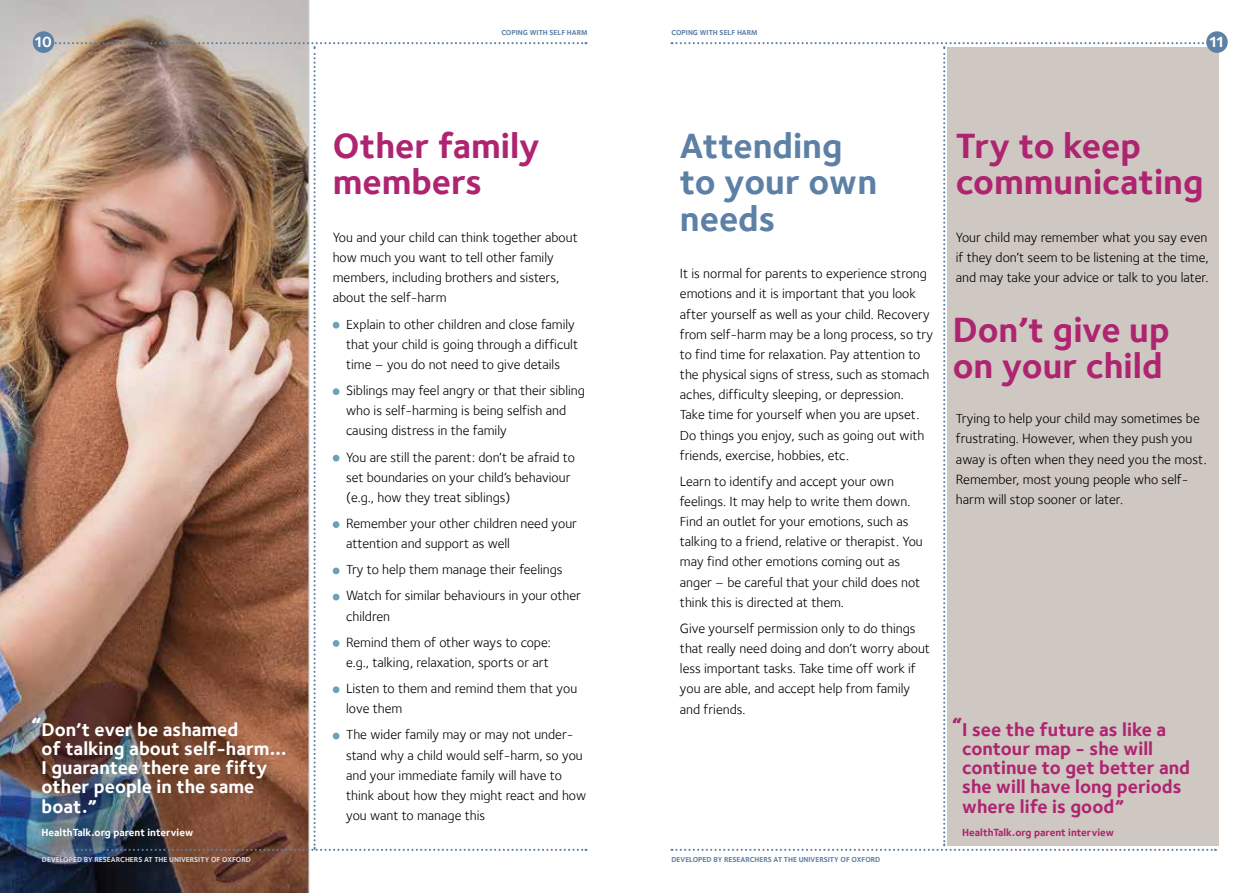
<style>
.page{position:relative;width:1259px;height:893px;background:#fff}
.page>*{position:absolute;margin:0;border:0;box-sizing:border-box;transform-origin:0 0}
.t1{font:700 36px/36px "Foundry Sterling";color:#ae2470}
.t2{font:700 36px/36px "Foundry Sterling";color:#5c80a6}
.t3{font:700 21.15px "Foundry Sterling";color:#fff}
.t4{font:700 21.15px "Foundry Sterling";color:#ae2470}
.t5{font:700 19.05px/19.4px "Foundry Sterling";color:#ae2470}
.t6{font:700 19.05px/19.4px "Foundry Sterling";color:#fff}
.t7{font:700 15.15px "Foundry Sterling";color:#fff}
.t8{font:13.8px/20.1px "Foundry Sterling";color:#000}
.t9{font:700 10.65px "Foundry Sterling";color:#fff}
.t10{font:700 10.65px "Foundry Sterling";color:#ae2470}
.t11{font:700 7.35px "Foundry Sterling";color:#5c80a6}
.t12{font:700 7.35px "Foundry Sterling";color:#d4d9e4}
</style>
<div class="page">
<img style="left:0;top:0;width:309px;height:893px">
<img style="left:43px;top:42px;width:544px;height:809px">
<svg style="left:672px;top:42px;width:545px;height:809px"></svg>
<div style="left:1206px;top:31px;width:21px;height:22px;background:#5c80a6;border-radius:50%"></div>
<div style="left:33px;top:31px;width:21px;height:22px;background:#5c80a6;border-radius:50%"></div>
<p class="t7" style="left:34px;top:33px;width:19px">10</p>
<p class="t11" style="left:501px;top:28px;width:88px">COPING WITH SELF HARM</p>
<p class="t11" style="left:671px;top:28px;width:88px">COPING WITH SELF HARM</p>
<p class="t7" style="left:1208px;top:33px;width:18px">11</p>
<h2 class="t3" style="left:31px;top:712px;width:12px">“</h2>
<h3 class="t6" style="left:42px;top:719px;width:246px">Don’t ever be ashamed<br>of talking about self-harm…<br>I guarantee there are fifty other people in the same boat.”</h3>
<p class="t9" style="left:42px;top:826px;width:153px">HealthTalk.org parent interview</p>
<h1 class="t1" style="left:333px;top:128px;width:209px">Other family members</h1>
<p class="t8" style="left:333px;top:227px;width:246px">You and your child can think together about how much you want to tell other family members, including brothers and sisters, about the self-harm</p>
<p class="t8" style="left:346px;top:314px;width:234px">Explain to other children and close family that your child is going through a difficult time – you do not need to give details</p>
<p class="t8" style="left:346px;top:380px;width:240px">Siblings may feel angry or that their sibling who is self-harming is being selfish and causing distress in the family</p>
<p class="t8" style="left:346px;top:447px;width:230px">You are still the parent: don’t be afraid to set boundaries on your child’s behaviour (e.g., how they treat siblings)</p>
<p class="t8" style="left:346px;top:513px;width:232px">Remember your other children need your attention and support as well</p>
<p class="t8" style="left:346px;top:556px;width:236px;line-height:26.1px">Try to help them manage their feelings<br>Watch for similar behaviours in your other</p>
<p class="t8" style="left:346px;top:603px;width:206px;line-height:26.1px">children<br>Remind them of other ways to cope:</p>
<p class="t8" style="left:346px;top:649px;width:233px;line-height:26.1px">e.g., talking, relaxation, sports or art<br>Listen to them and remind them that you</p>
<p class="t8" style="left:346px;top:695px;width:229px;line-height:26.1px">love them<br>The wider family may or may not under-</p>
<p class="t8" style="left:346px;top:745px;width:242px">stand why a child would self-harm, so you and your immediate family will have to think about how they might react and how you want to manage this</p>
<h1 class="t2" style="left:680px;top:128px;width:199px">Attending to your own needs</h1>
<p class="t8" style="left:680px;top:263px;width:255px">It is normal for parents to experience strong emotions and it is important that you look after yourself as well as your child. Recovery from self-harm may be a long process, so try to find time for relaxation. Pay attention to the physical signs of stress, such as stomach aches, difficulty sleeping, or depression.<br>Take time for yourself when you are upset.<br>Do things you enjoy, such as going out with friends, exercise, hobbies, etc.</p>
<p class="t8" style="left:680px;top:471px;width:244px">Learn to identify and accept your own feelings. It may help to write them down.<br>Find an outlet for your emotions, such as talking to a friend, relative or therapist. You may find other emotions coming out as anger – be careful that your child does not think this is directed at them.</p>
<p class="t8" style="left:680px;top:618px;width:252px">Give yourself permission only to do things that really need doing and don’t worry about less important tasks. Take time off work if you are able, and accept help from family and friends.</p>
<h1 class="t1" style="left:955px;top:128px;width:249px">Try to keep communicating</h1>
<p class="t8" style="left:956px;top:227px;width:254px;text-align:justify">Your child may remember what you say even if they don’t seem to be listening at the time, and may take your advice or talk to you later.</p>
<h1 class="t1" style="left:952px;top:311px;width:218px">Don’t give up on your child</h1>
<p class="t8" style="left:956px;top:408px;width:252px">Trying to help your child may sometimes be frustrating. However, when they push you away is often when they need you the most.<br>Remember, most young people who self&shy;harm will stop sooner or later.</p>
<h2 class="t4" style="left:952px;top:712px;width:12px">“</h2>
<h3 class="t5" style="left:962px;top:719px;width:229px">I see the future as like a contour map - she will continue to get better and she will have long periods where life is good”</h3>
<p class="t10" style="left:962px;top:826px;width:153px">HealthTalk.org parent interview</p>
<p class="t12" style="left:42px;top:855px;width:210px">DEVELOPED BY RESEARCHERS AT THE UNIVERSITY OF OXFORD</p>
<p class="t11" style="left:671px;top:855px;width:210px">DEVELOPED BY RESEARCHERS AT THE UNIVERSITY OF OXFORD</p>
</div>
